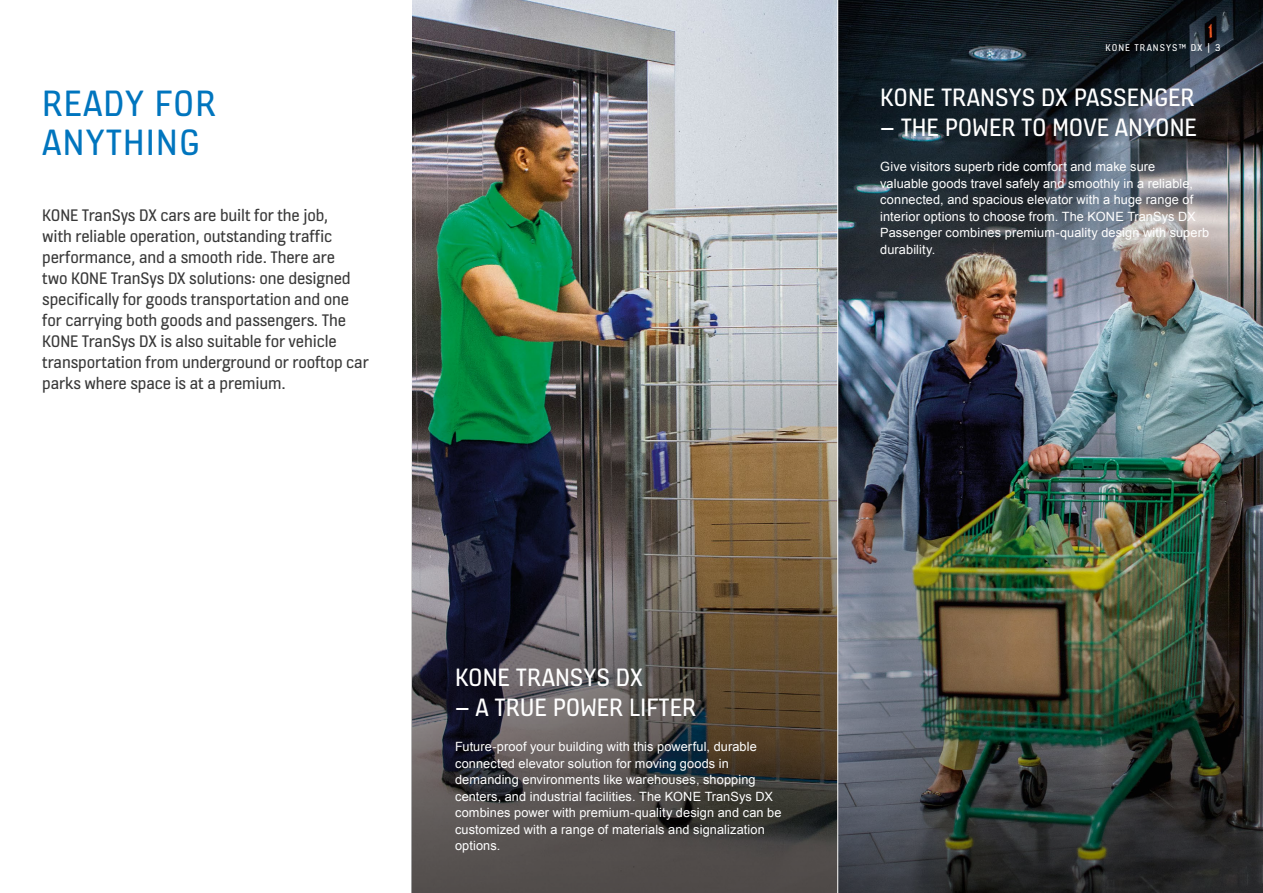
<style>
.page{position:relative;width:1263px;height:893px;background:#fff}
.page>*{position:absolute;margin:0;border:0;box-sizing:border-box;transform-origin:0 0}
.t1{font:39.3px/39.3px "KONE Information v 13";letter-spacing:.03em;color:#0075be}
.t2{font:27px "KONE Information v 13";color:#fff}
.t3{font:18px/21px "KONE Information v 13";letter-spacing:-.01em;color:#393939}
.t4{font:12.75px/16.5px "Arial";letter-spacing:.01em;color:#fff}
.t5{font:10.5px "KONE Information v 13";letter-spacing:.1em;color:#fff}
</style>
<div class="page">
<img style="left:412px;top:0;width:851px;height:358px">
<img style="left:412px;top:358px;width:851px;height:535px">
<hr style="left:837px;top:0;width:1px;height:893px;background:#fff">
<h1 class="t1" style="left:42px;top:81px;width:175px">READY FOR<br>ANYTHING</h1>
<p class="t3" style="left:42px;top:204px;width:328px">KONE TranSys DX cars are built for the job,<br>with reliable operation, outstanding traffic performance, and a smooth ride. There are<br>two KONE TranSys DX solutions: one designed specifically for goods transportation and one for carrying both goods and passengers. The KONE TranSys DX is also suitable for vehicle transportation from underground or rooftop car parks where space is at a premium.</p>
<p class="t5" style="left:1105px;top:40px;width:116px">KONE TRANSYS™ DX | 3</p>
<h2 class="t2" style="left:880px;top:79px;width:316px">KONE TRANSYS DX PASSENGER</h2>
<h2 class="t2" style="left:880px;top:109px;width:318px">– THE POWER TO MOVE ANYONE</h2>
<p class="t4" style="left:880px;top:159px;width:331px">Give visitors superb ride comfort and make sure<br>valuable goods travel safely and smoothly in a reliable, connected, and spacious elevator with a huge range of interior options to choose from. The KONE TranSys DX Passenger combines premium-quality design with superb durability.</p>
<h2 class="t2" style="left:455px;top:659px;width:189px">KONE TRANSYS DX</h2>
<h2 class="t2" style="left:455px;top:689px;width:243px">– A TRUE POWER LIFTER</h2>
<p class="t4" style="left:455px;top:739px;width:328px">Future-proof your building with this powerful, durable connected elevator solution for moving goods in demanding environments like warehouses, shopping centers, and industrial facilities. The KONE TranSys DX combines power with premium-quality design and can be customized with a range of materials and signalization options.</p>
</div>
